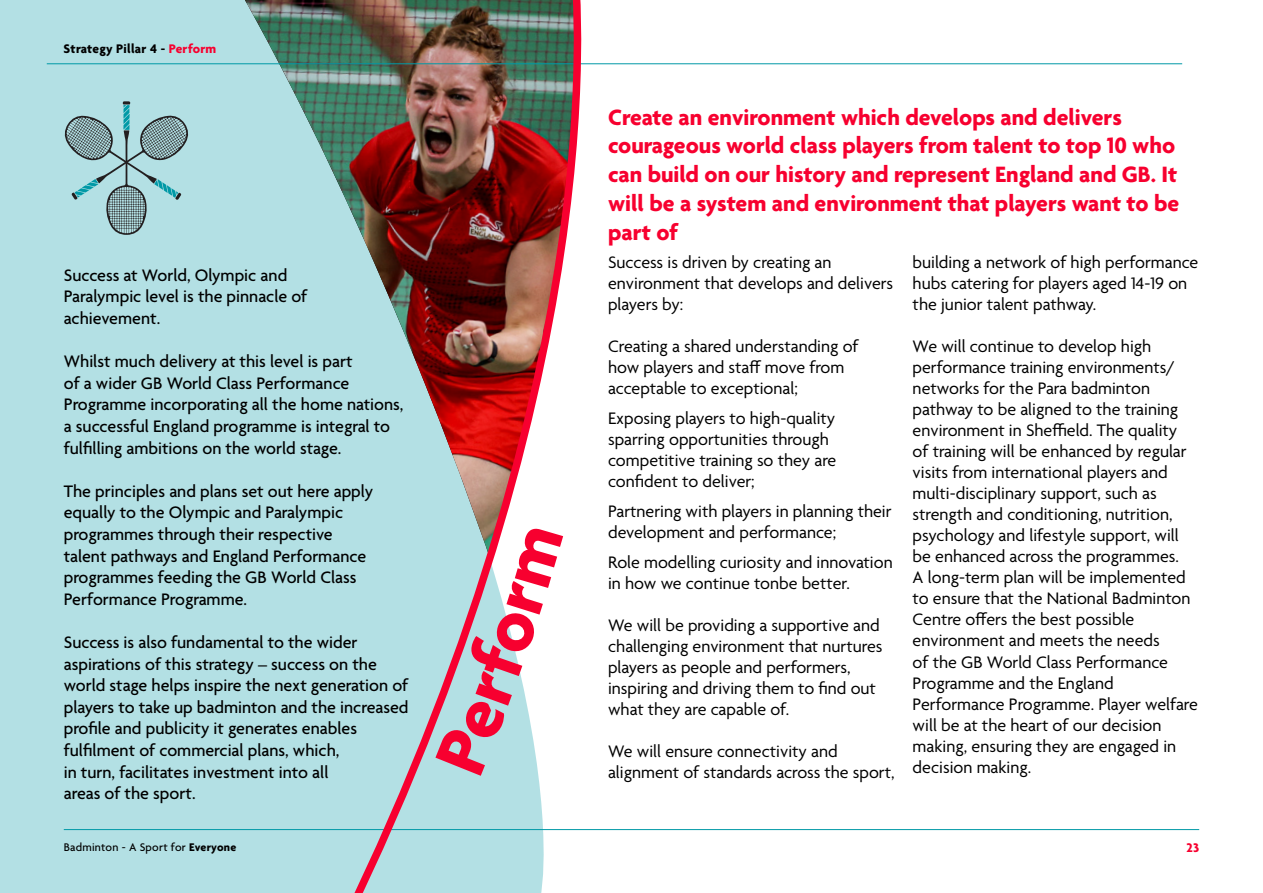
<style>
.page{position:relative;width:1263px;height:893px;background:#fff}
.page>*{position:absolute;margin:0;border:0;box-sizing:border-box;transform-origin:0 0}
.t1{font:700 24px/28.8px "Agenda";color:#f7002f}
.t2{font:18px/21px "Agenda";color:#000}
.t3{font:500 18px/21.6px "Agenda";color:#000}
.t4{font:700 13.5px "Agenda";letter-spacing:.02em;color:#000}
.t5{font:700 13.5px "Agenda";color:#f7002f}
.t6{font:500 12px "Agenda";letter-spacing:.02em;color:#000}
.s1{color:#f7002f}
.s2{font-weight:700}
</style>
<div class="page">
<div style="left:0;top:0;width:331px;height:893px;background:#b3e0e4"></div>
<div style="left:225px;top:0;width:20px;height:555px;background:#b3e0e4"></div>
<img style="left:245px;top:0;width:86px;height:555px">
<hr style="left:47px;top:63px;width:1135px;height:1px;background:#0099a6">
<hr style="left:64px;top:829px;width:1135px;height:1px;background:#0099a6">
<svg style="left:64px;top:101px;width:125px;height:134px;background:#98c0c4"></svg>
<img style="left:331px;top:0;width:298px;height:893px">
<svg style="left:435px;top:526px;width:128px;height:250px"></svg>
<p class="t4" style="left:64px;top:41px;width:154px">Strategy Pillar 4 - <span class="s1">Perform</span></p>
<p class="t3" style="left:64px;top:265px;width:225px">Success at World, Olympic and</p>
<p class="t3" style="left:64px;top:287px;width:245px">Paralympic level is the pinnacle of</p>
<p class="t3" style="left:64px;top:309px;width:98px">achievement.</p>
<p class="t3" style="left:64px;top:352px;width:290px">Whilst much delivery at this level is part</p>
<p class="t3" style="left:64px;top:373px;width:341px">of a wider GB World Class Performance Programme incorporating all the home nations, a successful England programme is integral to fulfilling ambitions on the world stage.</p>
<p class="t3" style="left:64px;top:481px;width:311px">The principles and plans set out here apply equally to the Olympic and Paralympic programmes through their respective talent pathways and England Performance programmes feeding the GB World Class Performance Programme.</p>
<p class="t3" style="left:64px;top:633px;width:346px">Success is also fundamental to the wider aspirations of this strategy – success on the world stage helps inspire the next generation of players to take up badminton and the increased profile and publicity it generates enables fulfilment of commercial plans, which,</p>
<p class="t3" style="left:64px;top:762px;width:266px">in turn, facilitates investment into all</p>
<p class="t3" style="left:64px;top:784px;width:133px">areas of the sport.</p>
<p class="t1" style="left:608px;top:104px;width:573px">Create an environment which develops and delivers courageous world class players from talent to top 10 who can build on our history and represent England and GB. It will be a system and environment that players want to be part of</p>
<p class="t2" style="left:608px;top:253px;width:286px">Success is driven by creating an environment that develops and delivers players by:</p>
<p class="t2" style="left:608px;top:337px;width:252px">Creating a shared understanding of how players and staff move from acceptable to exceptional;</p>
<p class="t2" style="left:608px;top:409px;width:229px">Exposing players to high-quality</p>
<p class="t2" style="left:608px;top:430px;width:230px">sparring opportunities through competitive training so they are confident to deliver;</p>
<p class="t2" style="left:608px;top:502px;width:285px">Partnering with players in planning their development and performance;</p>
<p class="t2" style="left:608px;top:553px;width:286px">Role modelling curiosity and innovation in how we continue tonbe better.</p>
<p class="t2" style="left:608px;top:616px;width:276px">We will be providing a supportive and challenging environment that nurtures players as people and performers, inspiring and driving them to find out what they are capable of.</p>
<p class="t2" style="left:608px;top:742px;width:288px">We will ensure connectivity and alignment of standards across the sport,</p>
<p class="t2" style="left:913px;top:253px;width:287px">building a network of high performance hubs catering for players aged 14-19 on the junior talent pathway.</p>
<p class="t2" style="left:913px;top:337px;width:287px">We will continue to develop high performance training environments/ networks for the Para badminton pathway to be aligned to the training environment in Sheffield. The quality<br>of training will be enhanced by regular visits from international players and multi-disciplinary support, such as strength and conditioning, nutrition, psychology and lifestyle support, will be enhanced across the programmes.<br>A long-term plan will be implemented to ensure that the National Badminton Centre offers the best possible environment and meets the needs<br>of the GB World Class Performance Programme and the England Performance Programme. Player welfare will be at the heart of our decision making, ensuring they are engaged in</p>
<p class="t2" style="left:913px;top:758px;width:120px">decision making.</p>
<p class="t6" style="left:64px;top:841px;width:174px">Badminton - A Sport for <span class="s2">Everyone</span></p>
<p class="t5" style="left:1186px;top:840px;width:14px">23</p>
</div>
